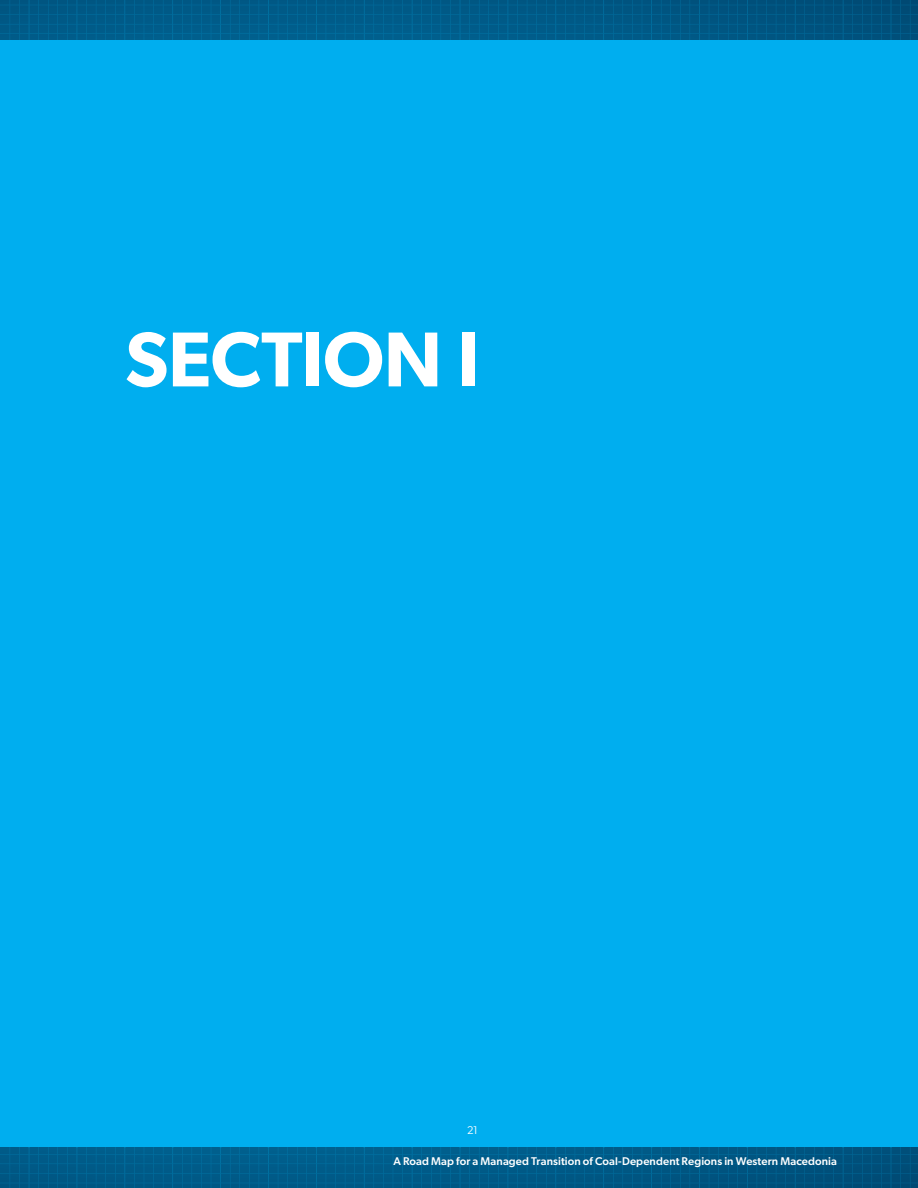
<style>
.page{position:relative;width:918px;height:1188px;background:#fff}
.page>*{position:absolute;margin:0;border:0;box-sizing:border-box;transform-origin:0 0}
.t1{font:600 78px "Gibson";letter-spacing:-.01em;color:#fff}
.t2{font:500 11.25px "Gibson";letter-spacing:.01em;color:#fff}
.t3{font:11.25px "Gibson";color:#fff}
</style>
<div class="page">
<svg style="left:0;top:1148px;width:918px;height:40px;background:#005986"></svg>
<svg style="left:0;top:1154px;width:918px;height:1px"></svg>
<svg style="left:0;top:1164px;width:918px;height:1px"></svg>
<svg style="left:0;top:1173px;width:918px;height:1px"></svg>
<svg style="left:0;top:1183px;width:918px;height:1px"></svg>
<svg style="left:0;top:0;width:918px;height:40px;background:#005a87"></svg>
<div style="left:0;top:40px;width:918px;height:1108px;background:#00aeef"></div>
<h1 class="t1" style="left:125px;top:313px;width:356px">SECTION I</h1>
<p class="t3" style="left:467px;top:1123px;width:12px">21</p>
<p class="t2" style="left:393px;top:1154px;width:445px">A Road Map for a Managed Transition of Coal-Dependent Regions in Western Macedonia</p>
</div>
